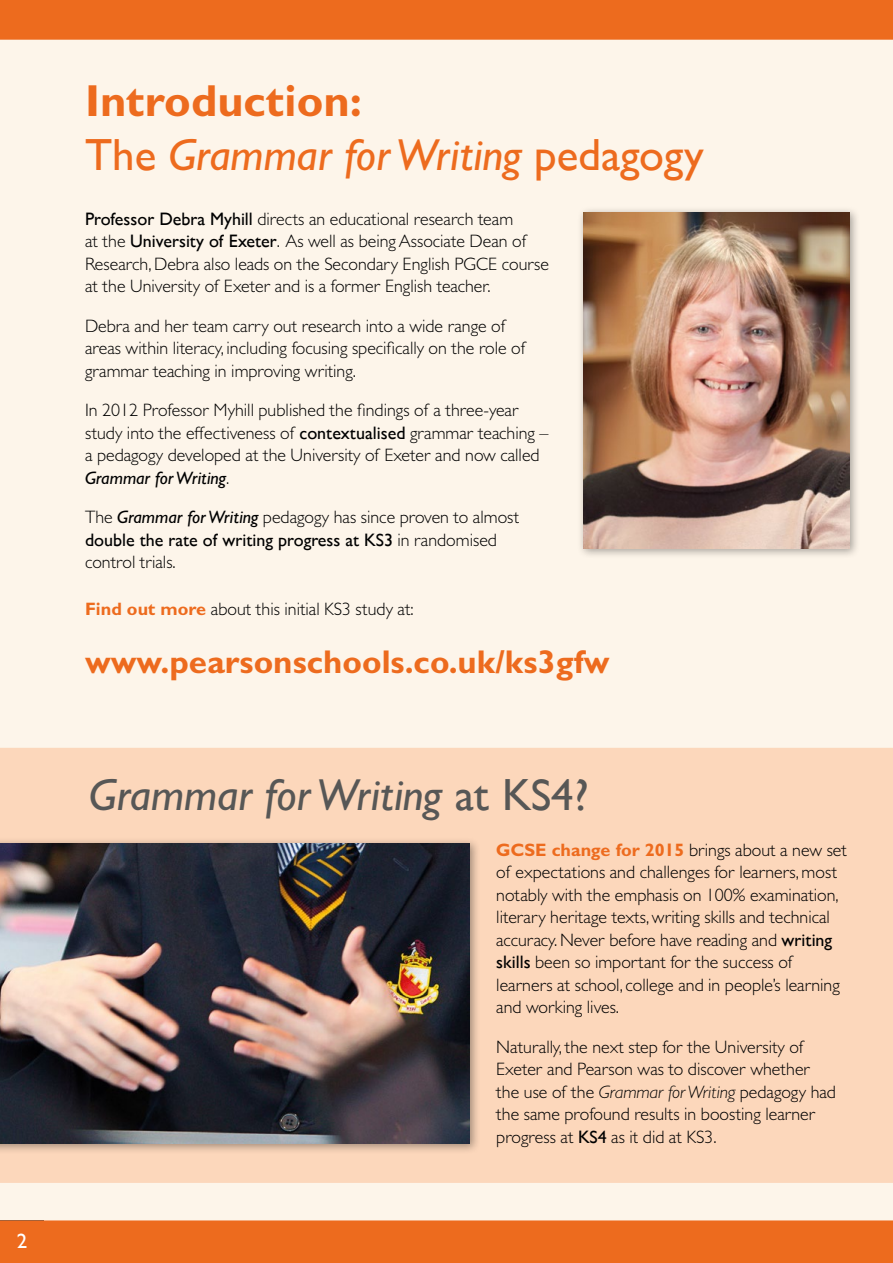
<style>
.page{position:relative;width:893px;height:1263px;background:#fdf5ea}
.page>*{position:absolute;margin:0;border:0;box-sizing:border-box;transform-origin:0 0}
.t1{font:italic 500 45px/54px "Gill Sans MT Pro";color:#ed6b1e}
.t2{font:italic 500 45px "Gill Sans MT Pro";color:#575756}
.t3{font:700 33px "Gill Sans MT Pro";color:#ed6b1e}
.t4{font:500 21px "Gill Sans MT Pro";color:#fff}
.t5{font:300 18px/22.5px "Gill Sans MT Pro";color:#000}
.s1{font-weight:700;font-style:normal}
.s2{font-style:normal}
.s3{font-weight:500}
.s4{font-weight:500;font-style:italic}
.s5{font-weight:700;color:#ed6b1e}
.s6{font-style:italic}
</style>
<div class="page">
<div style="left:577px;top:206px;width:283px;height:353px;background:#000;opacity:.35"></div>
<img style="left:583px;top:212px;width:267px;height:336px">
<div style="left:0;top:748px;width:893px;height:435px;background:#fcd7bb"></div>
<div style="left:0;top:837px;width:480px;height:318px;background:#000;opacity:.35"></div>
<img style="left:0;top:843px;width:470px;height:301px">
<div style="left:0;top:0;width:893px;height:40px;background:#ed6b1e"></div>
<div style="left:0;top:1220px;width:893px;height:43px;background:#ed6b1e"></div>
<p class="t4" style="left:17px;top:1228px;width:12px">2</p>
<h1 class="t1" style="left:85px;top:73px;width:620px"><span class="s1">Introduction:<br></span><span class="s2">The</span> Grammar for Writing <span class="s2">pedagogy</span></h1>
<p class="t5" style="left:85px;top:207px;width:465px"><span class="s3">Professor Debra Myhill</span> directs an educational research team<br>at the <span class="s3">University of Exeter</span>. As well as being Associate Dean of Research, Debra also leads on the Secondary English PGCE course at the University of Exeter and is a former English teacher.</p>
<p class="t5" style="left:85px;top:314px;width:442px">Debra and her team carry out research into a wide range of areas within literacy, including focusing specifically on the role of grammar teaching in improving writing.</p>
<p class="t5" style="left:85px;top:398px;width:465px">In 2012 Professor Myhill published the findings of a three-year study into the effectiveness of <span class="s3">contextualised</span> grammar teaching – a pedagogy developed at the University of Exeter and now called <span class="s4">Grammar for Writing</span>.</p>
<p class="t5" style="left:85px;top:505px;width:436px">The <span class="s4">Grammar for Writing</span> pedagogy has since proven to almost <span class="s3">double the rate of writing progress at KS3</span> in randomised control trials.</p>
<p class="t5" style="left:85px;top:597px;width:330px"><span class="s5">Find out more</span> about this initial KS3 study at:</p>
<h2 class="t3" style="left:85px;top:641px;width:526px">www.pearsonschools.co.uk/ks3gfw</h2>
<h1 class="t2" style="left:89px;top:768px;width:501px">Grammar for Writing <span class="s2">at KS4?</span></h1>
<p class="t5" style="left:496px;top:838px;width:352px"><span class="s5">GCSE change for 2015</span> brings about a new set of expectations and challenges for learners, most notably with the emphasis on 100% examination, literary heritage texts, writing skills and technical accuracy. Never before have reading and <span class="s3">writing skills</span> been so important for the success of learners at school, college and in people’s learning and working lives.</p>
<p class="t5" style="left:496px;top:1035px;width:341px">Naturally, the next step for the University of Exeter and Pearson was to discover whether the use of the <span class="s6">Grammar for Writing</span> pedagogy had the same profound results in boosting learner progress at <span class="s3">KS4</span> as it did at KS3.</p>
</div>
